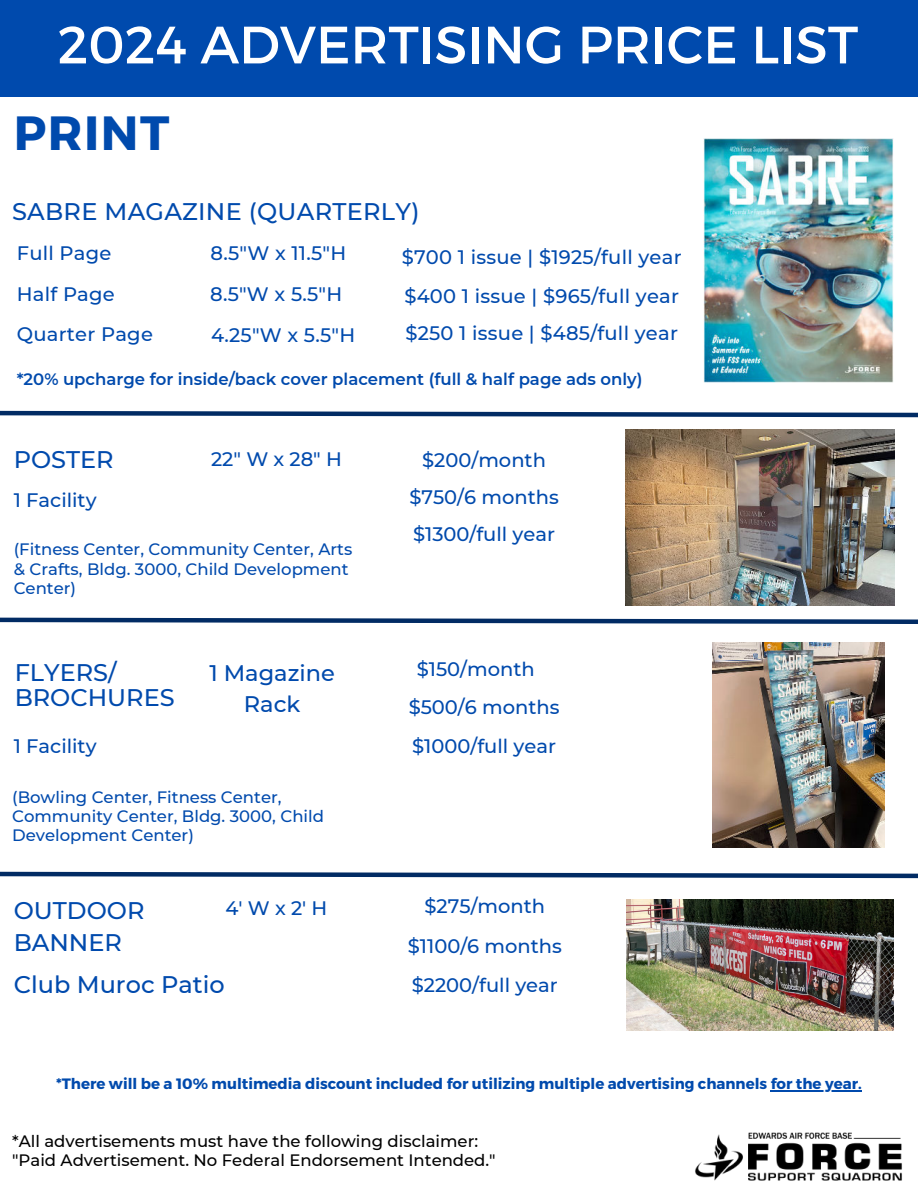
<style>
.page{position:relative;width:918px;height:1188px;background:#fff}
.page>*{position:absolute;margin:0;border:0;box-sizing:border-box;transform-origin:0 0}
.t1{font:52.5px "Montserrat";color:#fff}
.t2{font:700 48px "Montserrat";letter-spacing:.03em;color:#004aad}
.t3{font:500 24px/24.8px "Montserrat";color:#004aad}
.t4{font:500 22.5px/31.5px "Montserrat";color:#004aad;text-align:center}
.t5{font:500 19.5px/41px "Montserrat";color:#004aad}
.t6{font:500 16.5px/19.2px "Montserrat";color:#004aad}
.t7{font:500 16.5px/19.2px "Montserrat";color:#000}
.t8{font:600 16.5px "Montserrat";color:#004aad}
.t9{font:700 15px "Montserrat";color:#004aad}
</style>
<div class="page">
<div style="left:0;top:0;width:918px;height:97px;background:#004aad"></div>
<img style="left:695px;top:1132px;width:207px;height:49px">
<svg style="left:0;top:410px;width:918px;height:8px"></svg>
<img style="left:704px;top:138px;width:190px;height:245px">
<svg style="left:0;top:617px;width:918px;height:7px"></svg>
<svg style="left:0;top:871px;width:918px;height:8px"></svg>
<img style="left:625px;top:430px;width:269px;height:175px">
<img style="left:713px;top:642px;width:172px;height:206px">
<img style="left:627px;top:899px;width:266px;height:132px">
<hr style="left:771px;top:1090px;width:91px;height:1px;background:#004aad">
<h1 class="t1" style="left:57px;top:13px;width:802px">2024 ADVERTISING PRICE LIST</h1>
<h2 class="t2" style="left:14px;top:103px;width:157px">PRINT</h2>
<p class="t3" style="left:12px;top:198px;width:409px">SABRE MAGAZINE (QUARTERLY)</p>
<p class="t5" style="left:17px;top:231px;width:138px">Full Page<br>Half Page<br>Quarter Page</p>
<p class="t5" style="left:210px;top:232px;width:146px">8.5"W x 11.5"H<br>8.5"W x 5.5"H<br>4.25"W x 5.5"H</p>
<p class="t5" style="left:402px;top:237px;width:281px;line-height:38.2px">$700 1 issue | $1925/full year $400 1 issue | $965/full year $250 1 issue | $485/full year</p>
<p class="t8" style="left:17px;top:368px;width:627px">*20% upcharge for inside/back cover placement (full &amp; half page ads only)</p>
<p class="t5" style="left:211px;top:438px;width:132px">22" W x 28" H</p>
<p class="t5" style="left:409px;top:441px;width:151px;line-height:37px;text-align:center">$200/month $750/6 months $1300/full year</p>
<p class="t3" style="left:14px;top:446px;width:101px">POSTER</p>
<p class="t5" style="left:14px;top:479px;width:84px">1 Facility</p>
<p class="t6" style="left:14px;top:539px;width:340px">(Fitness Center, Community Center, Arts &amp; Crafts, Bldg. 3000, Child Development<br>Center)</p>
<p class="t3" style="left:15px;top:659px;width:161px">FLYERS/<br>BROCHURES</p>
<p class="t5" style="left:14px;top:725px;width:84px">1 Facility</p>
<p class="t4" style="left:209px;top:656px;width:127px">1 Magazine<br>Rack</p>
<p class="t5" style="left:409px;top:650px;width:152px;line-height:37.3px;text-indent:8px">$150/month $500/6 months</p>
<p class="t5" style="left:412px;top:725px;width:145px">$1000/full year</p>
<p class="t6" style="left:12px;top:787px;width:313px">(Bowling Center, Fitness Center,<br>Community Center, Bldg. 3000, Child<br>Development Center)</p>
<p class="t5" style="left:226px;top:886px;width:103px">4' W x 2' H</p>
<p class="t5" style="left:408px;top:886px;width:156px;line-height:39.2px;text-align:center">$275/month $1100/6 months $2200/full year</p>
<p class="t3" style="left:14px;top:893px;width:132px;line-height:32.7px">OUTDOOR<br>BANNER</p>
<p class="t3" style="left:14px;top:972px;width:213px">Club Muroc Patio</p>
<p class="t9" style="left:56px;top:1074px;width:807px">*There will be a 10% multimedia discount included for utilizing multiple advertising channels for the year.</p>
<p class="t7" style="left:12px;top:1131px;width:485px">*All advertisements must have the following disclaimer: "Paid Advertisement. No Federal Endorsement Intended."</p>
</div>
